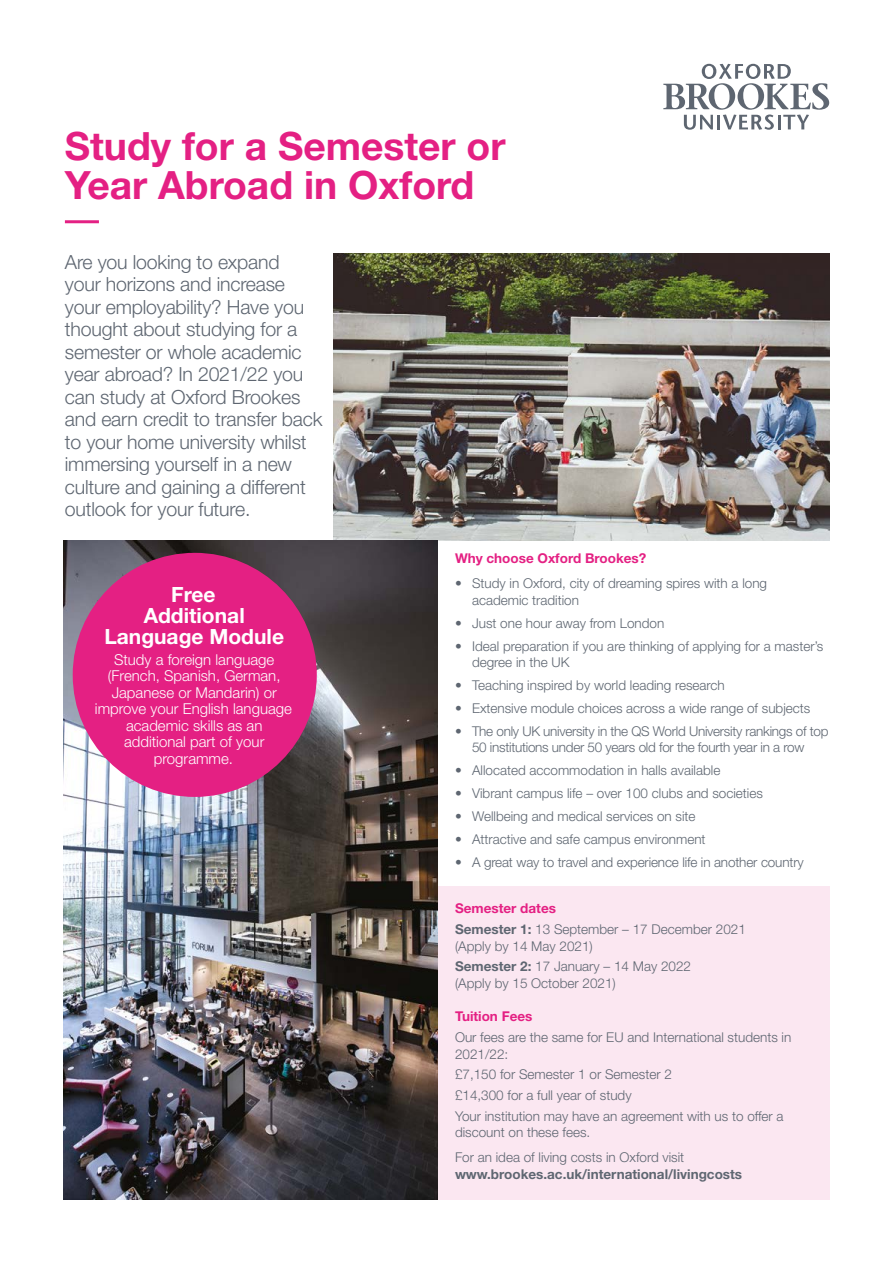
<style>
.page{position:relative;width:893px;height:1263px;background:#fff}
.page>*{position:absolute;margin:0;border:0;box-sizing:border-box;transform-origin:0 0}
.t1{font:700 39px/39px "Helvetica Neue";color:#e42083}
.t2{font:700 21px/21px "Helvetica Neue";color:#fff;text-align:center}
.t3{font:300 19.5px/22.5px "Helvetica Neue";letter-spacing:-.01em;color:#5e6671}
.t4{font:300 15px/16.5px "Helvetica Neue";color:#fff;text-align:center}
.t5{font:300 13.5px/16.5px "Helvetica Neue";color:#5e6671}
.t6{font:300 13.5px/16.5px "Helvetica Neue";letter-spacing:-.02em;color:#5e6671;text-align:center}
.t7{font:700 13.5px/16.5px "Helvetica Neue";color:#5e6671}
.t8{font:700 13.5px "Helvetica Neue";color:#e42083}
.s1{font-weight:700}
.s2{font-weight:300}
</style>
<div class="page">
<svg style="left:663px;top:64px;width:166px;height:66px"></svg>
<hr style="left:65px;top:220px;width:34px;height:3px;background:#e42083">
<div style="left:438px;top:886px;width:391px;height:313px;background:#fbe7f1"></div>
<img style="left:334px;top:253px;width:495px;height:287px">
<img style="left:64px;top:540px;width:374px;height:659px">
<div style="left:73px;top:553px;width:244px;height:244px;background:#e42083;border-radius:50%"></div>
<p class="t1" style="left:65px;top:126px;width:442px">Study for a Semester or<br>Year Abroad in Oxford</p>
<p class="t3" style="left:65px;top:250px;width:259px">Are you looking to expand<br>your horizons and increase your employability? Have you thought about studying for a semester or whole academic year abroad? In 2021/22 you can study at Oxford Brookes and earn credit to transfer back to your home university whilst immersing yourself in a new culture and gaining a different outlook for your future.</p>
<p class="t2" style="left:104px;top:584px;width:181px">Free<br>Additional<br>Language Module</p>
<p class="t4" style="left:95px;top:651px;width:199px">Study a foreign language (French, Spanish, German,<br>Japanese or Mandarin) or improve your English language academic skills as an additional part of your programme.</p>
<p class="t8" style="left:455px;top:550px;width:193px">Why choose Oxford Brookes?</p>
<p class="t5" style="left:472px;top:575px;width:297px;text-indent:-17px">• Study in Oxford, city of dreaming spires with a long academic tradition</p>
<p class="t5" style="left:455px;top:614px;width:211px">• Just one hour away from London</p>
<p class="t5" style="left:472px;top:637px;width:353px;text-indent:-17px">• Ideal preparation if you are thinking of applying for a master’s degree in the UK</p>
<p class="t5" style="left:455px;top:677px;width:271px">• Teaching inspired by world leading research</p>
<p class="t5" style="left:455px;top:700px;width:357px">• Extensive module choices across a wide range of subjects</p>
<p class="t6" style="left:455px;top:722px;width:375px">• The only UK university in the QS World University rankings of top<br>50 institutions under 50 years old for the fourth year in a row</p>
<p class="t5" style="left:455px;top:762px;width:267px">• Allocated accommodation in halls available</p>
<p class="t5" style="left:455px;top:785px;width:309px">• Vibrant campus life – over 100 clubs and societies</p>
<p class="t5" style="left:455px;top:808px;width:242px">• Wellbeing and medical services on site</p>
<p class="t5" style="left:455px;top:830px;width:252px">• Attractive and safe campus environment</p>
<p class="t5" style="left:455px;top:853px;width:350px">• A great way to travel and experience life in another country</p>
<p class="t8" style="left:455px;top:900px;width:102px">Semester dates</p>
<p class="t5" style="left:455px;top:921px;width:292px"><span class="s1">Semester 1:</span> 13 September – 17 December 2021 (Apply by 14 May 2021)</p>
<p class="t5" style="left:455px;top:958px;width:238px"><span class="s1">Semester 2:</span> 17 January – 14 May 2022 (Apply by 15 October 2021)</p>
<p class="t8" style="left:455px;top:1008px;width:79px">Tuition Fees</p>
<p class="t5" style="left:455px;top:1029px;width:338px">Our fees are the same for EU and International students in<br>2021/22:</p>
<p class="t5" style="left:455px;top:1066px;width:218px">£7,150 for Semester 1 or Semester 2</p>
<p class="t5" style="left:455px;top:1087px;width:178px">£14,300 for a full year of study</p>
<p class="t5" style="left:455px;top:1107px;width:330px">Your institution may have an agreement with us to offer a discount on these fees.</p>
<p class="t7" style="left:455px;top:1149px;width:289px"><span class="s2">For an idea of living costs in Oxford visit </span>www.brookes.ac.uk/international/livingcosts</p>
</div>
